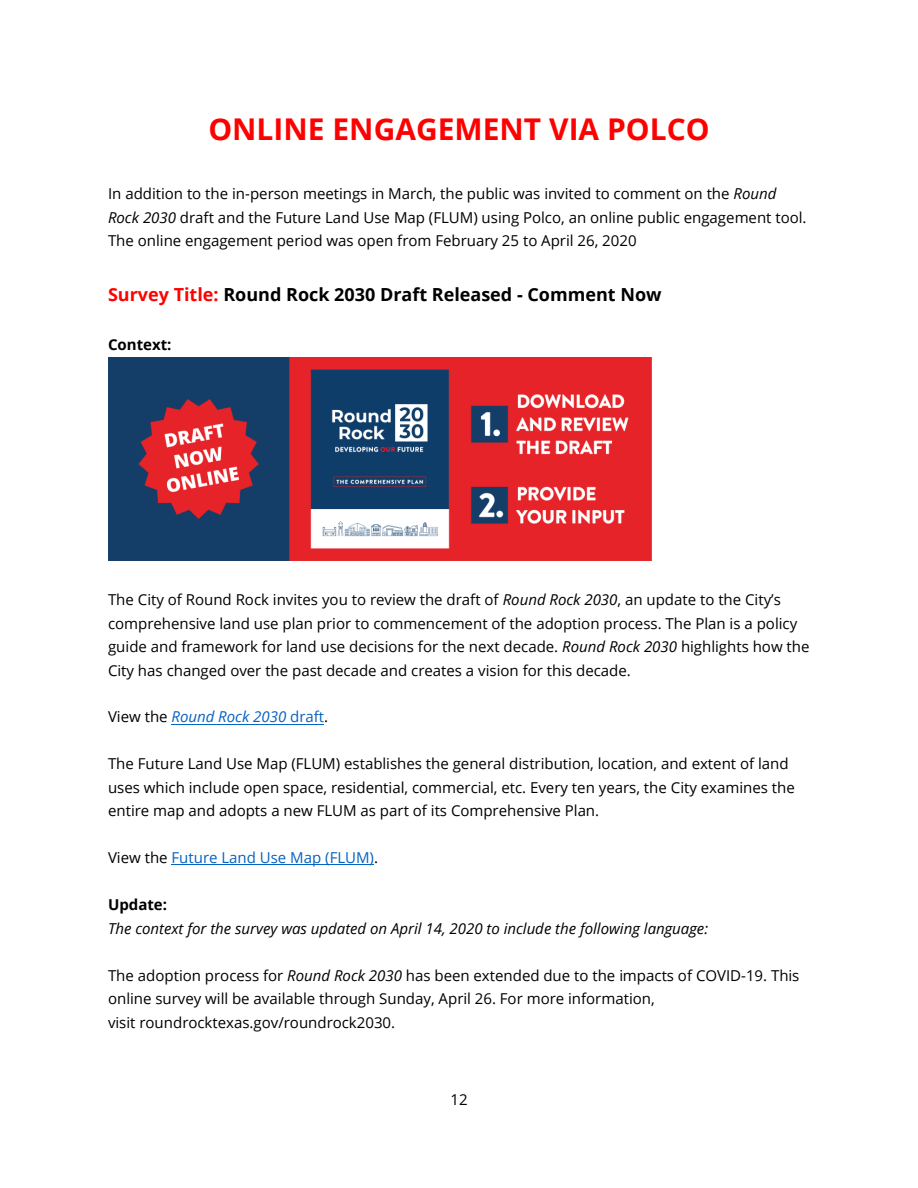
<style>
.page{position:relative;width:918px;height:1188px;background:#fff}
.page>*{position:absolute;margin:0;border:0;box-sizing:border-box;transform-origin:0 0}
.t1{font:700 30px "Open Sans";color:#f00}
.t2{font:700 18px "Open Sans";color:#000}
.t3{font:15px/23.5px "Open Sans";color:#000}
.t4{font:italic 15px "Open Sans";color:#000}
.t5{font:15px "Open Sans";color:#0563c1}
.t6{font:italic 15px "Open Sans";color:#0563c1}
.t7{font:700 15px "Open Sans";color:#000}
.s1{font-style:italic}
.s2{color:#f00}
.s3{font-style:normal;color:#000}
.s4{font-style:normal}
.s5{color:#000}
</style>
<div class="page">
<hr style="left:172px;top:724px;width:152px;height:1px;background:#0563c1">
<hr style="left:172px;top:865px;width:202px;height:1px;background:#0563c1">
<img style="left:108px;top:357px;width:543px;height:204px">
<p class="t1" style="left:208px;top:108px;width:503px">ONLINE ENGAGEMENT VIA POLCO</p>
<p class="t3" style="left:108px;top:181px;width:700px">In addition to the in-person meetings in March, the public was invited to comment on the <span class="s1">Round<br>Rock 2030</span> draft and the Future Land Use Map (FLUM) using Polco, an online public engagement tool.<br>The online engagement period was open from February 25 to April 26, 2020</p>
<p class="t2" style="left:108px;top:282px;width:555px"><span class="s2">Survey Title:</span> Round Rock 2030 Draft Released - Comment Now</p>
<p class="t7" style="left:108px;top:334px;width:65px">Context:</p>
<p class="t3" style="left:108px;top:587px;width:703px">The City of Round Rock invites you to review the draft of <span class="s1">Round Rock 2030</span>, an update to the City’s comprehensive land use plan prior to commencement of the adoption process. The Plan is a policy guide and framework for land use decisions for the next decade. <span class="s1">Round Rock 2030</span> highlights how the City has changed over the past decade and creates a vision for this decade.</p>
<p class="t6" style="left:108px;top:706px;width:222px"><span class="s3">View the</span> Round Rock 2030 <span class="s4">draft</span><span class="s3">.</span></p>
<p class="t3" style="left:108px;top:751px;width:688px">The Future Land Use Map (FLUM) establishes the general distribution, location, and extent of land uses which include open space, residential, commercial, etc. Every ten years, the City examines the entire map and adopts a new FLUM as part of its Comprehensive Plan.</p>
<p class="t5" style="left:108px;top:847px;width:272px"><span class="s5">View the</span> Future Land Use Map (FLUM)<span class="s5">.</span></p>
<p class="t7" style="left:108px;top:894px;width:61px">Update:</p>
<p class="t4" style="left:108px;top:918px;width:602px">The context for the survey was updated on April 14, 2020 to include the following language:</p>
<p class="t3" style="left:108px;top:963px;width:693px">The adoption process for <span class="s1">Round Rock 2030</span> has been extended due to the impacts of COVID-19. This online survey will be available through Sunday, April 26. For more information,<br>visit roundrocktexas.gov/roundrock2030.</p>
<p class="t3" style="left:450px;top:1087px;width:19px">12</p>
</div>
